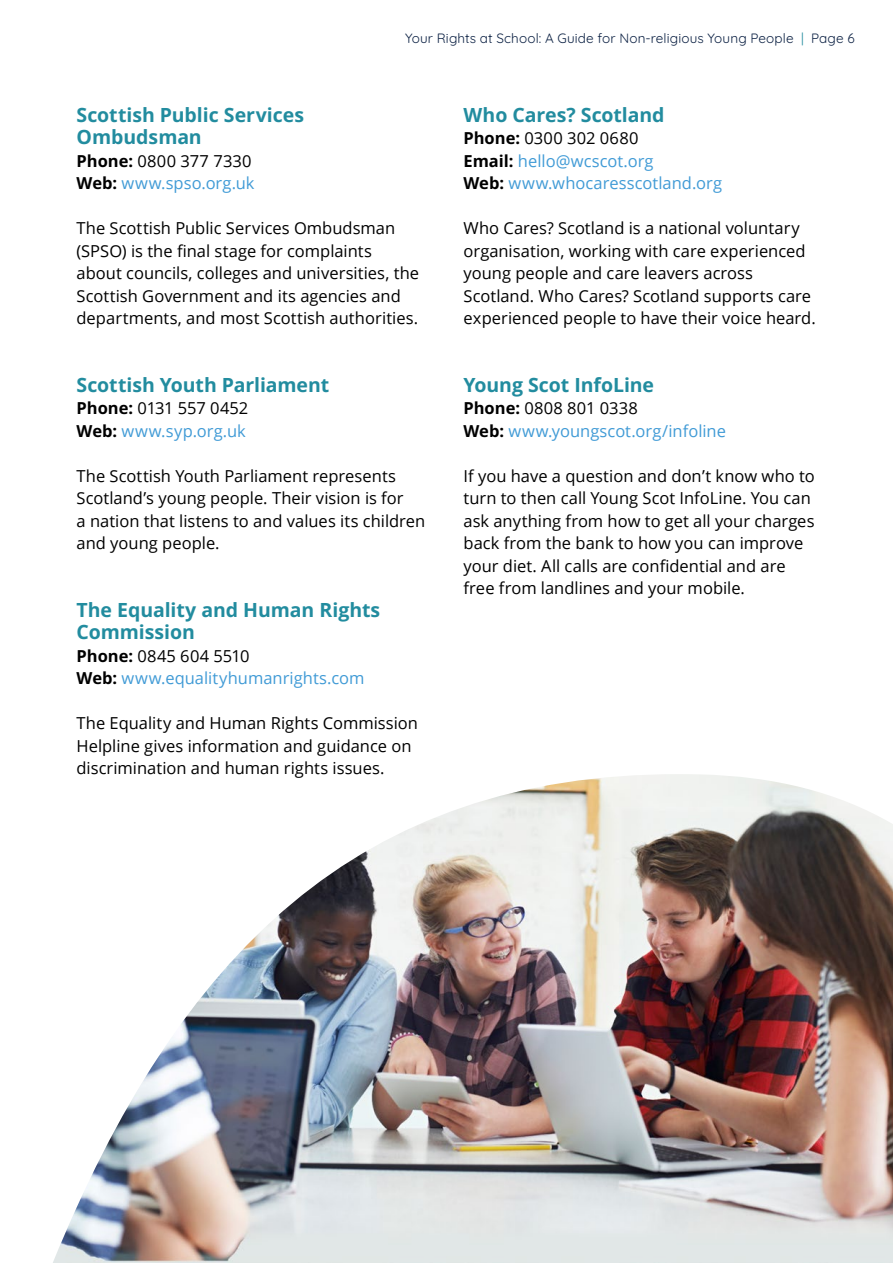
<style>
.page{position:relative;width:893px;height:1263px;background:#fff}
.page>*{position:absolute;margin:0;border:0;box-sizing:border-box;transform-origin:0 0}
.t1{font:700 19.5px/22.5px "Open Sans";letter-spacing:-.005em;color:#228c9f}
.t2{font:16.5px/22.5px "Open Sans";color:#000}
.t3{font:16.5px/22.5px "Open Sans";color:#419bd6}
.t4{font:300 13.5px "Quicksand";letter-spacing:.01em;color:#0f2446}
.s1{color:#228c9f}
.s2{font-weight:700;color:#000}
.s3{color:#000}
</style>
<div class="page">
<img style="left:53px;top:774px;width:840px;height:489px">
<p class="t4" style="left:405px;top:28px;width:451px">Your Rights at School: A Guide for Non-religious Young People <span class="s1">|</span> Page 6</p>
<p class="t1" style="left:77px;top:103px;width:229px">Scottish Public Services<br>Ombudsman</p>
<p class="t3" style="left:77px;top:149px;width:180px"><span class="s2">Phone:</span> <span class="s3">0800 377 7330<br></span><span class="s2">Web:</span> www.spso.org.uk</p>
<p class="t2" style="left:77px;top:216px;width:344px">The Scottish Public Services Ombudsman (SPSO) is the final stage for complaints about councils, colleges and universities, the Scottish Government and its agencies and departments, and most Scottish authorities.</p>
<p class="t1" style="left:77px;top:373px;width:254px">Scottish Youth Parliament</p>
<p class="t3" style="left:77px;top:396px;width:173px"><span class="s2">Phone:</span> <span class="s3">0131 557 0452<br></span><span class="s2">Web:</span> www.syp.org.uk</p>
<p class="t2" style="left:77px;top:464px;width:350px">The Scottish Youth Parliament represents Scotland’s young people. Their vision is for<br>a nation that listens to and values its children and young people.</p>
<p class="t1" style="left:77px;top:598px;width:305px">The Equality and Human Rights<br>Commission</p>
<p class="t3" style="left:77px;top:644px;width:290px"><span class="s2">Phone:</span> <span class="s3">0845 604 5510<br></span><span class="s2">Web:</span> www.equalityhumanrights.com</p>
<p class="t2" style="left:77px;top:711px;width:343px">The Equality and Human Rights Commission<br>Helpline gives information and guidance on discrimination and human rights issues.</p>
<p class="t1" style="left:463px;top:103px;width:203px">Who Cares? Scotland</p>
<p class="t3" style="left:463px;top:126px;width:260px"><span class="s2">Phone:</span> <span class="s3">0300 302 0680<br></span><span class="s2">Email:</span> hello@wcscot.org<br><span class="s2">Web:</span> www.whocaresscotland.org</p>
<p class="t2" style="left:463px;top:216px;width:354px">Who Cares? Scotland is a national voluntary organisation, working with care experienced young people and care leavers across Scotland. Who Cares? Scotland supports care experienced people to have their voice heard.</p>
<p class="t1" style="left:463px;top:373px;width:192px">Young Scot InfoLine</p>
<p class="t3" style="left:463px;top:396px;width:264px"><span class="s2">Phone:</span> <span class="s3">0808 801 0338<br></span><span class="s2">Web:</span> www.youngscot.org/infoline</p>
<p class="t2" style="left:463px;top:464px;width:353px">If you have a question and don’t know who to turn to then call Young Scot InfoLine. You can ask anything from how to get all your charges back from the bank to how you can improve your diet. All calls are confidential and are free from landlines and your mobile.</p>
</div>
